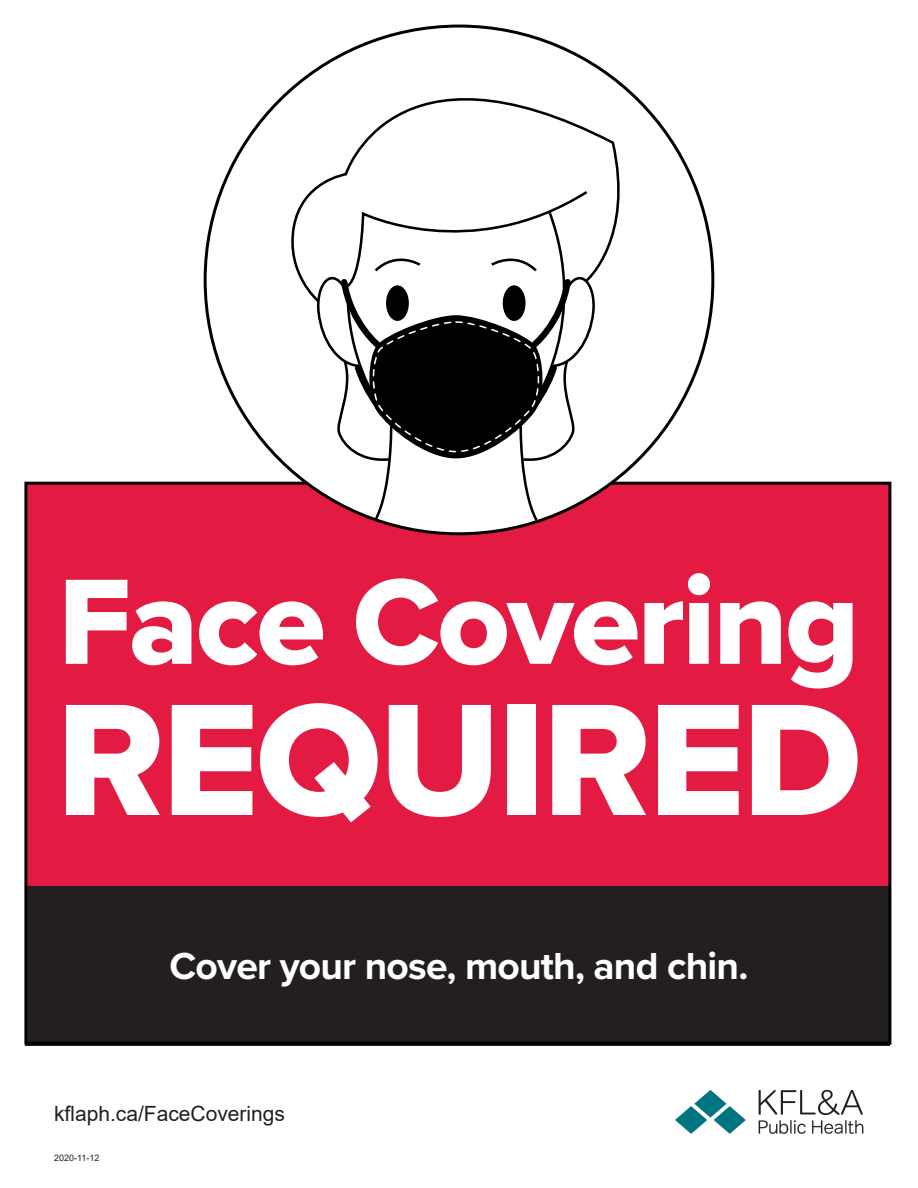
<style>
.page{position:relative;width:918px;height:1188px;background:#fff}
.page>*{position:absolute;margin:0;border:0;box-sizing:border-box;transform-origin:0 0}
.Bullets{font:165px "Proxima Nova Extrabld";letter-spacing:-.02em;color:#fff}
.Bullets-2{font:126px "Proxima Nova Extrabld";letter-spacing:-.02em;color:#fff}
.Bullets-3{font:700 39px "Proxima Nova";letter-spacing:-.02em;color:#fff}
.t1{font:21px "Arial";color:#231f20}
.t2{font:9px "Arial";color:#231f20}
</style>
<div class="page">
<div style="left:26px;top:886px;width:864px;height:159px;background:#231f20"></div>
<div style="left:26px;top:482px;width:864px;height:404px;background:#e31b42"></div>
<svg style="left:759px;top:1090px;width:104px;height:44px"></svg>
<svg style="left:675px;top:1090px;width:71px;height:44px"></svg>
<div style="left:24px;top:482px;width:867px;height:563px;border:3px solid #000"></div>
<div style="left:205px;top:26px;width:508px;height:508px;background:#fff;border-radius:50%"></div>
<svg style="left:286px;top:93px;width:334px;height:207px"></svg>
<svg style="left:315px;top:189px;width:281px;height:334px"></svg>
<p class="Bullets-2" style="left:58px;top:528px;width:803px">Face Covering</p>
<p class="Bullets" style="left:56px;top:637px;width:807px">REQUIRED</p>
<p class="Bullets-3" style="left:170px;top:936px;width:580px">Cover your nose, mouth, and chin.</p>
<p class="t1" style="left:54px;top:1099px;width:233px">kflaph.ca/FaceCoverings</p>
<p class="t2" style="left:54px;top:1152px;width:47px">2020-11-12</p>
</div>
